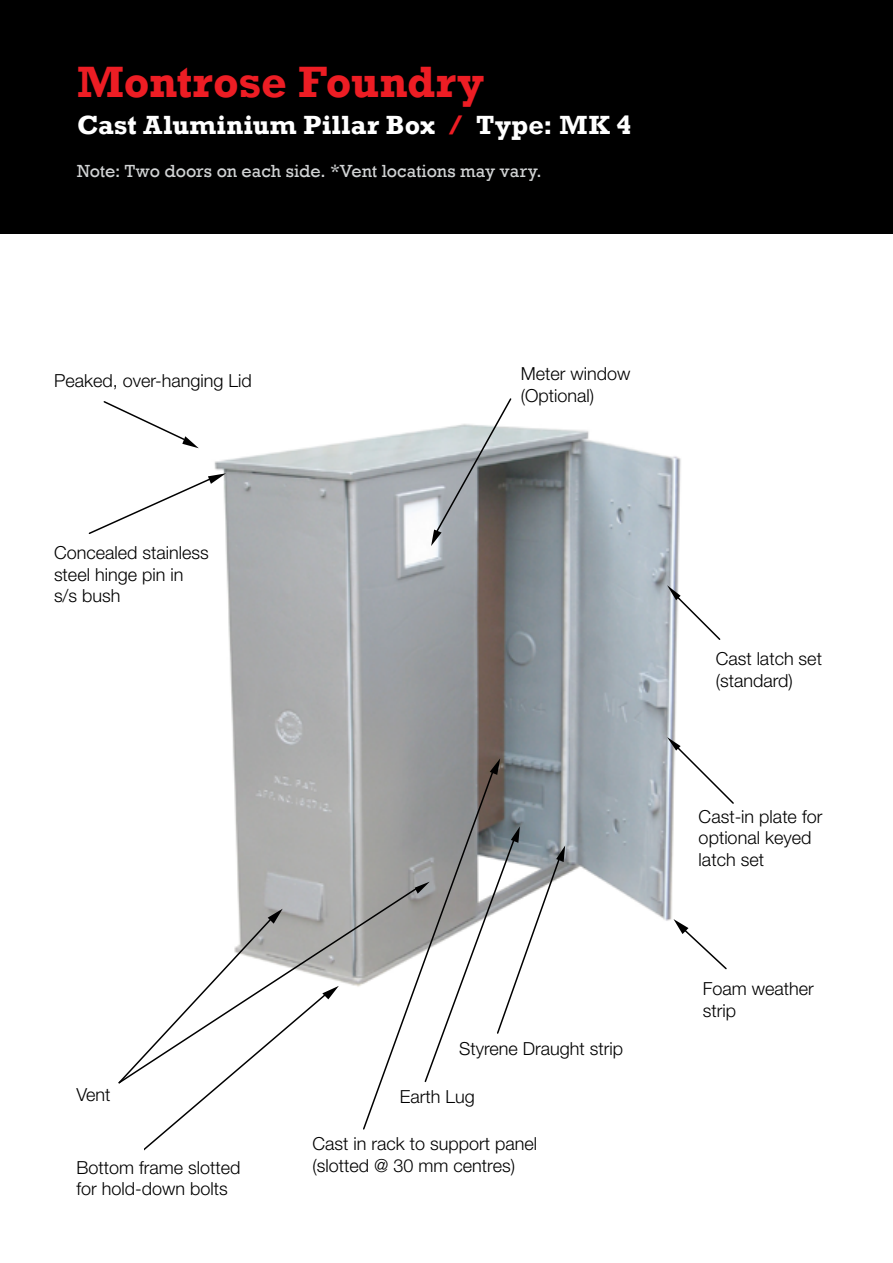
<style>
.page{position:relative;width:893px;height:1263px;background:#fff}
.page>*{position:absolute;margin:0;border:0;box-sizing:border-box;transform-origin:0 0}
.t1{font:700 45px "Rockwell";letter-spacing:-.005em;color:#ed1d24}
.t2{font:700 27px "Rockwell";letter-spacing:.01em;color:#fff}
.t3{font:300 18px/21.6px "Helvetica Neue LT Pro";color:#000}
.t4{font:18px "Rockwell";color:#d1d3d4}
.s1{color:#ed1d24}
</style>
<div class="page">
<img style="left:198px;top:426px;width:483px;height:495px">
<svg style="left:103px;top:401px;width:96px;height:47px"></svg>
<svg style="left:88px;top:473px;width:138px;height:62px"></svg>
<svg style="left:362px;top:770px;width:133px;height:360px"></svg>
<svg style="left:490px;top:758px;width:10px;height:17px"></svg>
<svg style="left:673px;top:919px;width:54px;height:51px"></svg>
<svg style="left:667px;top:737px;width:67px;height:68px"></svg>
<svg style="left:667px;top:585px;width:54px;height:56px"></svg>
<svg style="left:431px;top:398px;width:82px;height:148px"></svg>
<svg style="left:198px;top:885px;width:222px;height:200px"></svg>
<svg style="left:415px;top:826px;width:150px;height:257px"></svg>
<svg style="left:118px;top:909px;width:221px;height:241px"></svg>
<div style="left:0;top:0;width:893px;height:234px;background:#000"></div>
<h1 class="t1" style="left:77px;top:55px;width:408px">Montrose Foundry</h1>
<h2 class="t2" style="left:77px;top:108px;width:556px">Cast Aluminium Pillar Box <span class="s1">/</span> Type: MK 4</h2>
<p class="t4" style="left:77px;top:160px;width:466px">Note: Two doors on each side. *Vent locations may vary.</p>
<p class="t3" style="left:54px;top:369px;width:199px">Peaked, over-hanging Lid</p>
<p class="t3" style="left:54px;top:541px;width:156px">Concealed stainless steel hinge pin in s/s bush</p>
<p class="t3" style="left:521px;top:363px;width:111px">Meter window (Optional)</p>
<p class="t3" style="left:77px;top:1084px;width:36px">Vent</p>
<p class="t3" style="left:77px;top:1156px;width:166px">Bottom frame slotted for hold-down bolts</p>
<p class="t3" style="left:459px;top:1037px;width:166px">Styrene Draught strip</p>
<p class="t3" style="left:400px;top:1086px;width:77px">Earth Lug</p>
<p class="t3" style="left:313px;top:1132px;width:226px">Cast in rack to support panel (slotted @ 30 mm centres)</p>
<p class="t3" style="left:716px;top:648px;width:108px">Cast latch set (standard)</p>
<p class="t3" style="left:699px;top:805px;width:125px">Cast-in plate for optional keyed latch set</p>
<p class="t3" style="left:703px;top:977px;width:113px">Foam weather strip</p>
</div>
